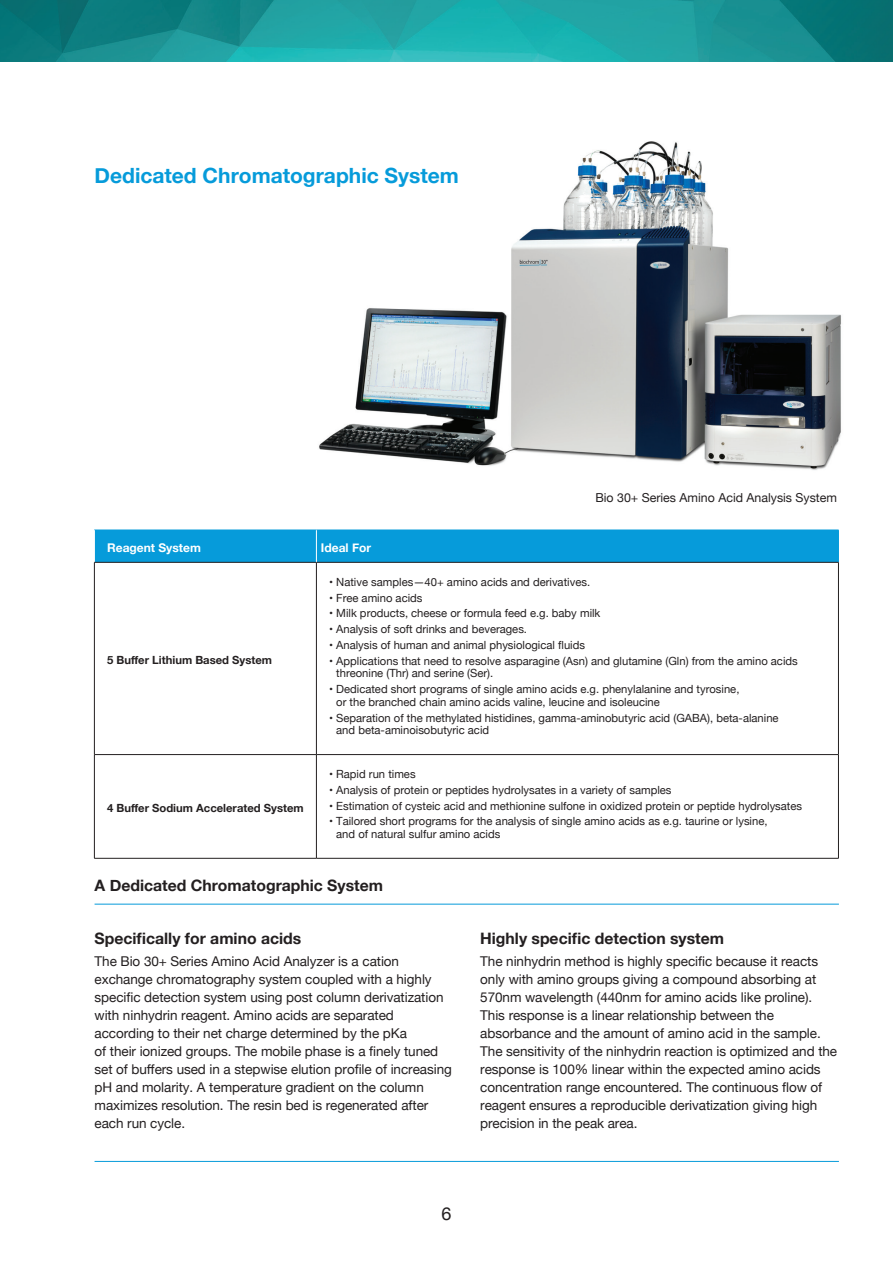
<style>
.page{position:relative;width:893px;height:1263px;background:#fff}
.page>*{position:absolute;margin:0;border:0;box-sizing:border-box;transform-origin:0 0}
.t1{font:700 21px "Helvetica Neue";color:#069bda}
.t2{font:18px "Helvetica Neue";color:#231f20}
.t3{font:700 15.75px "Helvetica Neue";color:#231f20}
.t4{font:13.5px/18px "Helvetica Neue";letter-spacing:-.005em;color:#231f20}
.t5{font:12.3px "Helvetica Neue";color:#231f20}
.t6{font:700 12px "Helvetica Neue";color:#fff}
.t7{font:11.25px/12.8px "Helvetica Neue";color:#231f20}
.t8{font:700 11.25px "Helvetica Neue";color:#231f20}
</style>
<div class="page">
<img style="left:319px;top:141px;width:522px;height:329px">
<div style="left:95px;top:531px;width:743px;height:31px;background:#069bda"></div>
<hr style="left:316px;top:858px;width:523px;height:1px;background:#231f20">
<hr style="left:94px;top:754px;width:222px;height:1px;background:#231f20">
<hr style="left:316px;top:754px;width:523px;height:1px;background:#231f20">
<hr style="left:94px;top:530px;width:222px;height:1px;background:#069bda">
<hr style="left:316px;top:530px;width:523px;height:1px;background:#069bda">
<hr style="left:838px;top:530px;width:1px;height:32px;background:#069bda">
<hr style="left:316px;top:562px;width:523px;height:1px;background:#231f20">
<hr style="left:838px;top:562px;width:1px;height:192px;background:#231f20">
<hr style="left:838px;top:755px;width:1px;height:103px;background:#231f20">
<hr style="left:94px;top:530px;width:1px;height:32px;background:#fff">
<hr style="left:316px;top:530px;width:1px;height:32px;background:#fff">
<hr style="left:94px;top:562px;width:222px;height:1px;background:#231f20">
<hr style="left:94px;top:562px;width:1px;height:192px;background:#231f20">
<hr style="left:316px;top:562px;width:1px;height:192px;background:#231f20">
<hr style="left:94px;top:755px;width:1px;height:103px;background:#231f20">
<hr style="left:316px;top:755px;width:1px;height:103px;background:#231f20">
<hr style="left:94px;top:858px;width:222px;height:1px;background:#231f20">
<hr style="left:95px;top:904px;width:744px;height:1px;background:#069bda">
<hr style="left:95px;top:1161px;width:744px;height:1px;background:#069bda">
<img style="left:0;top:0;width:893px;height:62px">
<h1 class="t1" style="left:95px;top:159px;width:366px">Dedicated Chromatographic System</h1>
<p class="t6" style="left:107px;top:538px;width:95px">Reagent System</p>
<p class="t6" style="left:321px;top:538px;width:52px">Ideal For</p>
<p class="t5" style="left:595px;top:489px;width:243px">Bio 30+ Series Amino Acid Analysis System</p>
<p class="t8" style="left:107px;top:651px;width:166px">5 Buffer Lithium Based System</p>
<p class="t8" style="left:107px;top:799px;width:198px">4 Buffer Sodium Accelerated System</p>
<p class="t7" style="left:329px;top:576px;width:262px">• Native samples—40+ amino acids and derivatives.</p>
<p class="t7" style="left:329px;top:592px;width:95px">• Free amino acids</p>
<p class="t7" style="left:329px;top:607px;width:273px">• Milk products, cheese or formula feed e.g. baby milk</p>
<p class="t7" style="left:329px;top:623px;width:199px">• Analysis of soft drinks and beverages.</p>
<p class="t7" style="left:329px;top:639px;width:257px">• Analysis of human and animal physiological fluids</p>
<p class="t7" style="left:336px;top:655px;width:463px;text-indent:-7px">• Applications that need to resolve asparagine (Asn) and glutamine (Gln) from the amino acids threonine (Thr) and serine (Ser).</p>
<p class="t7" style="left:336px;top:683px;width:405px;text-indent:-7px">• Dedicated short programs of single amino acids e.g. phenylalanine and tyrosine, or the branched chain amino acids valine, leucine and isoleucine</p>
<p class="t7" style="left:336px;top:712px;width:444px;text-indent:-7px">• Separation of the methylated histidines, gamma-aminobutyric acid (GABA), beta-alanine and beta-aminoisobutyric acid</p>
<p class="t7" style="left:329px;top:768px;width:88px">• Rapid run times</p>
<p class="t7" style="left:329px;top:784px;width:344px">• Analysis of protein or peptides hydrolysates in a variety of samples</p>
<p class="t7" style="left:329px;top:800px;width:474px">• Estimation of cysteic acid and methionine sulfone in oxidized protein or peptide hydrolysates</p>
<p class="t7" style="left:336px;top:815px;width:433px;text-indent:-7px">• Tailored short programs for the analysis of single amino acids as e.g. taurine or lysine, and of natural sulfur amino acids</p>
<p class="t3" style="left:95px;top:873px;width:290px">A Dedicated Chromatographic System</p>
<p class="t3" style="left:95px;top:925px;width:208px">Specifically for amino acids</p>
<p class="t4" style="left:95px;top:953px;width:359px">The Bio 30+ Series Amino Acid Analyzer is a cation exchange chromatography system coupled with a highly specific detection system using post column derivatization with ninhydrin reagent. Amino acids are separated according to their net charge determined by the pKa<br>of their ionized groups. The mobile phase is a finely tuned set of buffers used in a stepwise elution profile of increasing pH and molarity. A temperature gradient on the column maximizes resolution. The resin bed is regenerated after each run cycle.</p>
<p class="t3" style="left:480px;top:925px;width:245px">Highly specific detection system</p>
<p class="t4" style="left:480px;top:953px;width:358px">The ninhydrin method is highly specific because it reacts only with amino groups giving a compound absorbing at 570nm wavelength (440nm for amino acids like proline).<br>This response is a linear relationship between the absorbance and the amount of amino acid in the sample.<br>The sensitivity of the ninhydrin reaction is optimized and the response is 100% linear within the expected amino acids concentration range encountered. The continuous flow of reagent ensures a reproducible derivatization giving high precision in the peak area.</p>
<h2 class="t2" style="left:441px;top:1201px;width:12px">6</h2>
</div>
